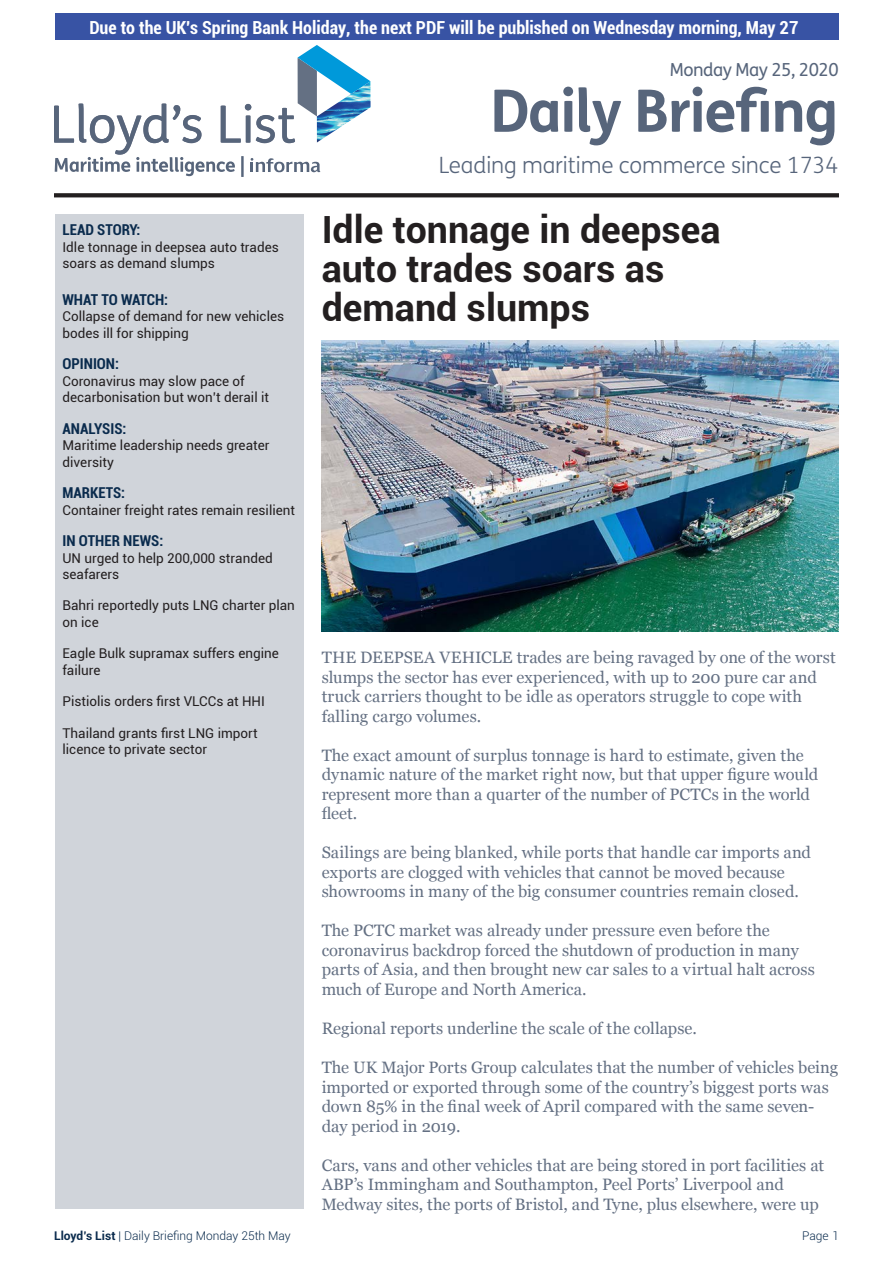
<style>
.page{position:relative;width:893px;height:1263px;background:#fff}
.page>*{position:absolute;margin:0;border:0;box-sizing:border-box;transform-origin:0 0}
.t1{font:700 58.5px "FS Me";letter-spacing:-.025em;color:#57657b}
.Headline_1{font:700 37.5px/39px "Roboto";color:#231f20}
.t2{font:300 22.5px "FS Me";letter-spacing:-.005em;color:#57657b}
.t3{font:700 condensed 18px "Roboto";color:#fff}
.t4{font:18px "FS Me";letter-spacing:-.025em;color:#57657b}
.Body_Copy_First_page{font:16.5px/19.5px "Georgia";color:#647083}
.Contents_header{font:700 condensed 15px "Roboto";color:#0a2b4d}
.Contents_body{font:13.5px/16.5px "Roboto";color:#231f20}
.t5{font:300 12px "Roboto";color:#0a2b4d}
.s1{font-weight:700}
</style>
<div class="page">
<svg style="left:54px;top:45px;width:316px;height:132px"></svg>
<svg style="left:54px;top:193px;width:785px;height:4px;background:#2d292a"></svg>
<img style="left:322px;top:341px;width:517px;height:290px">
<div style="left:55px;top:215px;width:249px;height:994px;background:#d0d4da"></div>
<div style="left:55px;top:13px;width:783px;height:27px;background:#3853a4"></div>
<p class="t3" style="left:89px;top:15px;width:711px">Due to the UK's Spring Bank Holiday, the next PDF will be published on Wednesday morning, May 27</p>
<p class="t4" style="left:670px;top:57px;width:170px">Monday May 25, 2020</p>
<p class="Contents_header" style="left:63px;top:220px;width:79px">LEAD STORY:</p>
<p class="Contents_body" style="left:63px;top:238px;width:218px">Idle tonnage in deepsea auto trades soars as demand slumps</p>
<p class="Contents_header" style="left:63px;top:289px;width:107px">WHAT TO WATCH:</p>
<p class="Contents_body" style="left:63px;top:308px;width:223px">Collapse of demand for new vehicles bodes ill for shipping</p>
<p class="Contents_header" style="left:63px;top:353px;width:58px">OPINION:</p>
<p class="Contents_body" style="left:63px;top:372px;width:208px">Coronavirus may slow pace of decarbonisation but won’t derail it</p>
<p class="Contents_header" style="left:63px;top:418px;width:65px">ANALYSIS:</p>
<p class="Contents_body" style="left:63px;top:437px;width:208px">Maritime leadership needs greater diversity</p>
<p class="Contents_header" style="left:63px;top:482px;width:64px">MARKETS:</p>
<p class="Contents_body" style="left:63px;top:501px;width:234px">Container freight rates remain resilient</p>
<p class="Contents_header" style="left:63px;top:530px;width:102px">IN OTHER NEWS:</p>
<p class="Contents_body" style="left:63px;top:549px;width:212px">UN urged to help 200,000 stranded seafarers</p>
<p class="Contents_body" style="left:63px;top:597px;width:234px">Bahri reportedly puts LNG charter plan on ice</p>
<p class="Contents_body" style="left:63px;top:645px;width:218px">Eagle Bulk supramax suffers engine failure</p>
<p class="Contents_body" style="left:63px;top:693px;width:204px">Pistiolis orders first VLCCs at HHI</p>
<p class="Contents_body" style="left:63px;top:724px;width:197px">Thailand grants first LNG import licence to private sector</p>
<p class="t1" style="left:490px;top:66px;width:350px">Daily Briefing</p>
<p class="t2" style="left:439px;top:150px;width:401px">Leading maritime commerce since 1734</p>
<p class="Headline_1" style="left:322px;top:209px;width:400px">Idle tonnage in deepsea auto trades soars as demand slumps</p>
<p class="Body_Copy_First_page" style="left:322px;top:647px;width:515px">THE DEEPSEA VEHICLE trades are being ravaged by one of the worst slumps the sector has ever experienced, with up to 200 pure car and truck carriers thought to be idle as operators struggle to cope with falling cargo volumes.</p>
<p class="Body_Copy_First_page" style="left:322px;top:745px;width:498px">The exact amount of surplus tonnage is hard to estimate, given the dynamic nature of the market right now, but that upper figure would represent more than a quarter of the number of PCTCs in the world fleet.</p>
<p class="Body_Copy_First_page" style="left:322px;top:842px;width:491px">Sailings are being blanked, while ports that handle car imports and exports are clogged with vehicles that cannot be moved because showrooms in many of the big consumer countries remain closed.</p>
<p class="Body_Copy_First_page" style="left:322px;top:920px;width:495px">The PCTC market was already under pressure even before the coronavirus backdrop forced the shutdown of production in many parts of Asia, and then brought new car sales to a virtual halt across much of Europe and North America.</p>
<p class="Body_Copy_First_page" style="left:322px;top:1018px;width:377px">Regional reports underline the scale of the collapse.</p>
<p class="Body_Copy_First_page" style="left:322px;top:1057px;width:518px">The UK Major Ports Group calculates that the number of vehicles being imported or exported through some of the country’s biggest ports was down 85% in the final week of April compared with the same seven&shy;day period in 2019.</p>
<p class="Body_Copy_First_page" style="left:322px;top:1154px;width:504px">Cars, vans and other vehicles that are being stored in port facilities at<br>ABP’s Immingham and Southampton, Peel Ports’ Liverpool and<br>Medway sites, the ports of Bristol, and Tyne, plus elsewhere, were up</p>
<p class="t5" style="left:54px;top:1228px;width:238px"><span class="s1">Lloyd’s List</span> | Daily Briefing Monday 25th May</p>
<p class="t5" style="left:802px;top:1228px;width:38px">Page 1</p>
</div>
